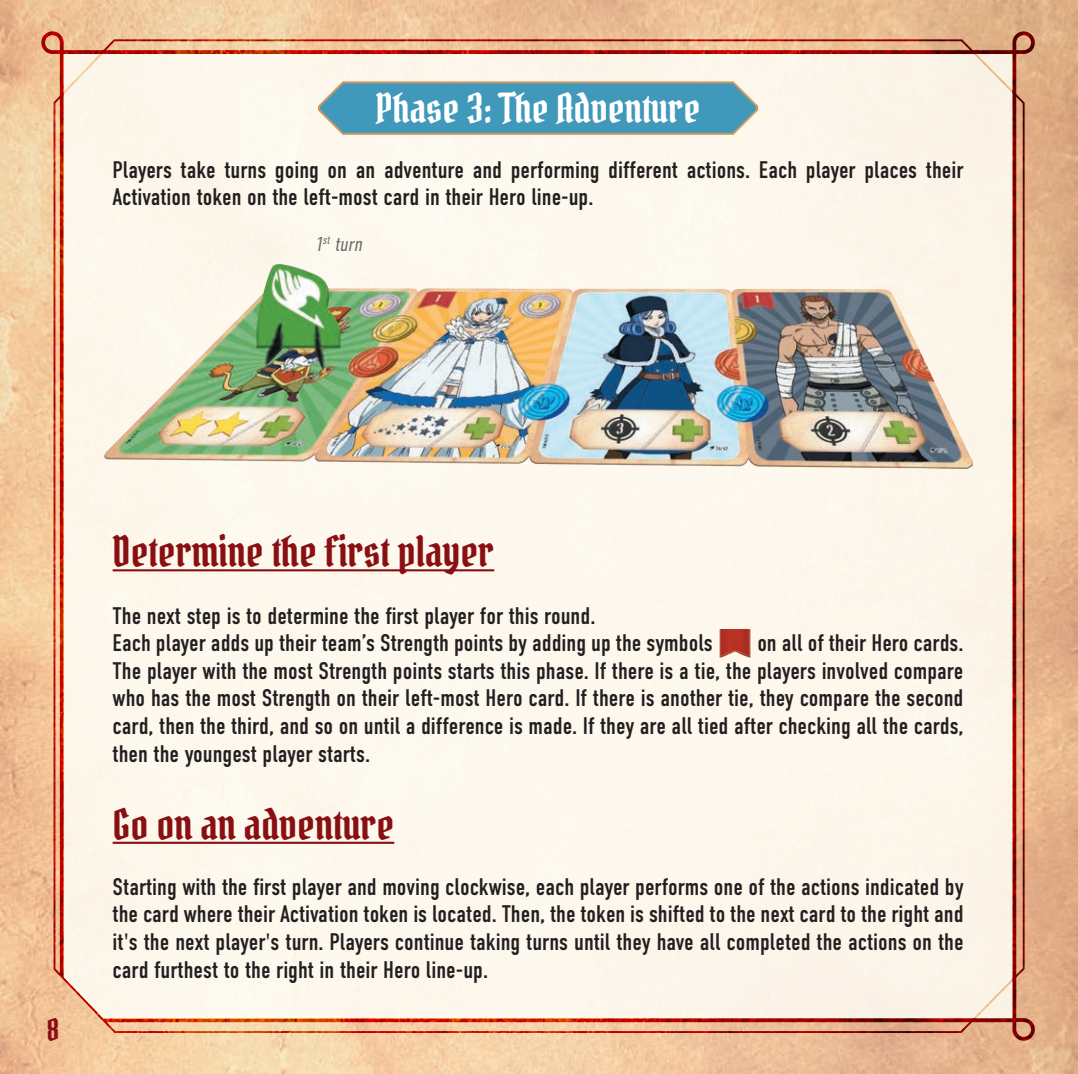
<style>
.page{position:relative;width:1078px;height:1074px;background:#fff}
.page>*{position:absolute;margin:0;border:0;box-sizing:border-box;transform-origin:0 0}
.Sous-titre_souligné{font:42px "Pirata One";color:#890f12}
.Phase{font:40px "Pirata One";color:#fff}
.t1{font:30px "Pirata One";color:#890f12}
.t2{font:24px/27.6px "DIN Condensed";color:#231f20;text-align:justify}
.Légendes{font:italic 300 20px "DIN Condensed";color:#6c6d70}
</style>
<div class="page">
<img style="left:0;top:0;width:1077px;height:1074px">
<div style="left:54px;top:39px;width:970px;height:994px;background:#fdf7ec"></div>
<svg style="left:41px;top:31px;width:23px;height:23px"></svg>
<svg style="left:1012px;top:31px;width:22px;height:23px"></svg>
<svg style="left:1012px;top:1018px;width:22px;height:23px"></svg>
<svg style="left:317px;top:80px;width:442px;height:56px;background:#5da1b8"></svg>
<hr style="left:113px;top:569px;width:381px;height:2px;background:#890f12">
<hr style="left:113px;top:842px;width:281px;height:2px;background:#890f12">
<img style="left:104px;top:264px;width:867px;height:204px">
<img style="left:717px;top:629px;width:35px;height:31px">
<p class="Phase" style="left:376px;top:82px;width:326px">Phase 3: The Adventure</p>
<p class="t2" style="left:113px;top:156px;width:852px">Players take turns going on an adventure and performing different actions. Each player places their<br>Activation token on the left-most card in their Hero line-up.</p>
<p class="Légendes" style="left:314px;top:233px;width:53px">1<sup>st</sup> turn</p>
<p class="t1" style="left:47px;top:1010px;width:14px">8</p>
<p class="Sous-titre_souligné" style="left:113px;top:525px;width:383px">Determine the first player</p>
<p class="t2" style="left:113px;top:602px;width:484px">The next step is to determine the first player for this round.</p>
<p class="t2" style="left:113px;top:629px;width:601px">Each player adds up their team’s Strength points by adding up the symbols</p>
<p class="t2" style="left:113px;top:629px;width:852px;text-indent:644px">on all of their Hero cards.<br>The player with the most Strength points starts this phase. If there is a tie, the players involved compare who has the most Strength on their left-most Hero card. If there is another tie, they compare the second card, then the third, and so on until a difference is made. If they are all tied after checking all the cards, then the youngest player starts.</p>
<p class="Sous-titre_souligné" style="left:113px;top:797px;width:283px">Go on an adventure</p>
<p class="t2" style="left:113px;top:873px;width:852px">Starting with the first player and moving clockwise, each player performs one of the actions indicated by the card where their Activation token is located. Then, the token is shifted to the next card to the right and it's the next player's turn. Players continue taking turns until they have all completed the actions on the card furthest to the right in their Hero line-up.</p>
</div>
